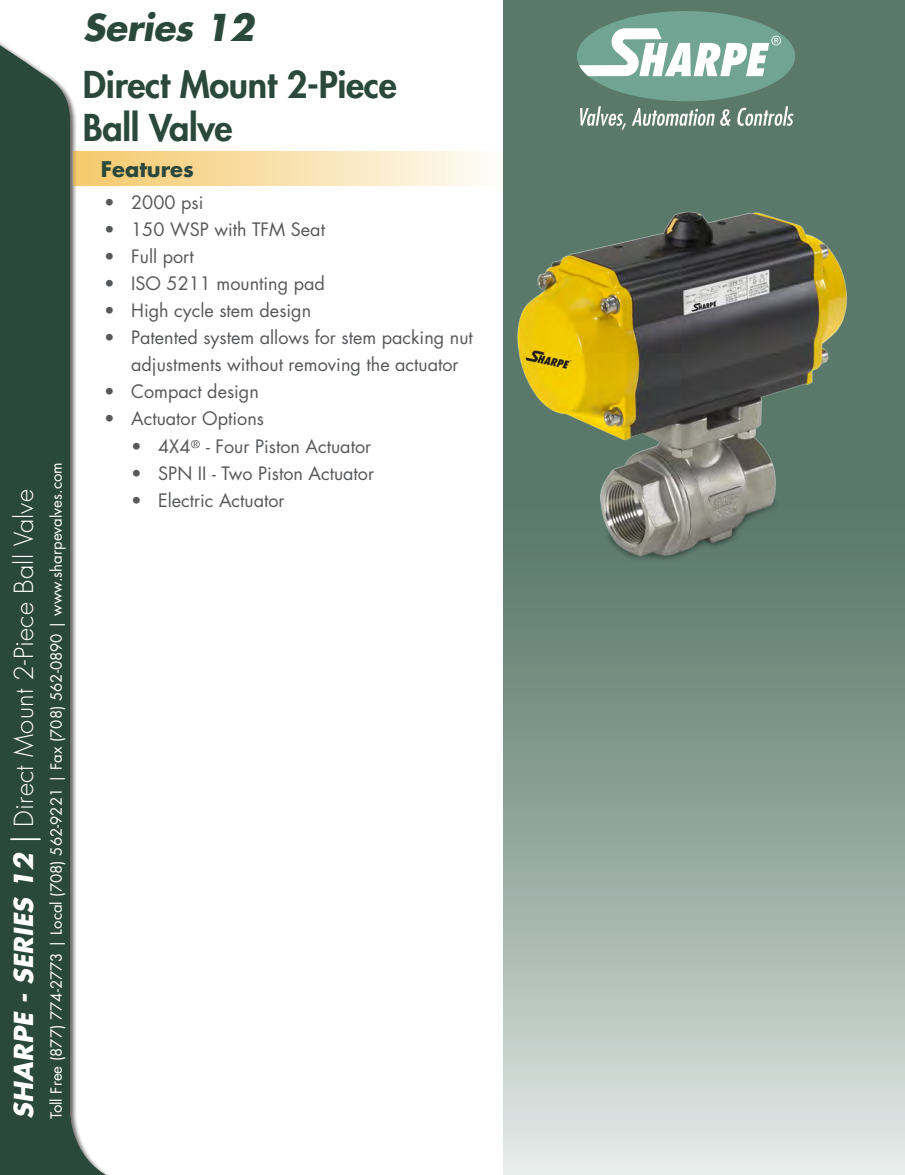
<style>
.page{position:relative;width:905px;height:1175px;background:#fff}
.page>*{position:absolute;margin:0;border:0;box-sizing:border-box;transform-origin:0 0}
.t1{font:800 36px "Futura Std";letter-spacing:-.01em;color:#2a493c}
.t2{font:italic 700 36px "Futura Std";letter-spacing:-.01em;color:#2a493c}
.t3{font:300 25.5px "Futura Std";letter-spacing:.01em;color:#fff}
.t4{font:700 21px "Futura Std";color:#2a493c}
.t5{font:18px/27px "Futura Std";color:#57585a}
.t6{font:15px "Futura Std";color:#fff}
.s1{font-weight:700;font-style:italic}
.s2{font-weight:400;font-style:italic}
.s3{font-family:"Adobe Caslon Pro"}
</style>
<div class="page">
<svg style="left:128px;top:152px;width:355px;height:34px;background:#f9e4b5"></svg>
<img style="left:503px;top:0;width:401px;height:1174px">
<img style="left:503px;top:169px;width:372px;height:463px">
<div style="left:577px;top:11px;width:218px;height:90px;background:#71a492;border-radius:50%"></div>
<svg style="left:579px;top:28px;width:202px;height:48px"></svg>
<svg style="left:580px;top:106px;width:150px;height:24px"></svg>
<svg style="left:736px;top:106px;width:57px;height:20px"></svg>
<svg style="left:0;top:42px;width:121px;height:1132px;fill:#2a493c"></svg>
<p class="t3" style="left:9px;top:1118px;width:631px;rotate:-90deg"><span class="s1">SHARPE - SERIES 12</span> <span class="s2">|</span> Direct Mount 2-Piece Ball Valve</p>
<p class="t6" style="left:47px;top:1118px;width:658px;rotate:-90deg">Toll Free (877) 774-2773 | Local (708) 562-9221 | Fax (708) 562-0890 | www.sharpevalves.com</p>
<p class="t2" style="left:83px;top:3px;width:172px">Series 12</p>
<p class="t1" style="left:83px;top:62px;width:315px">Direct Mount 2-Piece</p>
<p class="t1" style="left:83px;top:105px;width:151px">Ball Valve</p>
<p class="t4" style="left:101px;top:155px;width:95px">Features</p>
<p class="t5" style="left:104px;top:189px;width:101px">• 2000 psi</p>
<p class="t5" style="left:104px;top:216px;width:222px">• 150 WSP with TFM Seat</p>
<p class="t5" style="left:104px;top:243px;width:91px">• Full port</p>
<p class="t5" style="left:104px;top:270px;width:222px">• ISO 5211 mounting pad</p>
<p class="t5" style="left:104px;top:297px;width:208px">• High cycle stem design</p>
<p class="t5" style="left:131px;top:324px;width:343px;text-indent:-27px">• Patented system allows for stem packing nut adjustments without removing the actuator</p>
<p class="t5" style="left:104px;top:378px;width:156px">• Compact design</p>
<p class="t5" style="left:104px;top:405px;width:161px">• Actuator Options</p>
<p class="t5" style="left:131px;top:432px;width:241px">• 4X4<span class="s3">®</span> - Four Piston Actuator</p>
<p class="t5" style="left:131px;top:459px;width:244px">• SPN II - Two Piston Actuator</p>
<p class="t5" style="left:131px;top:486px;width:155px">• Electric Actuator</p>
</div>
